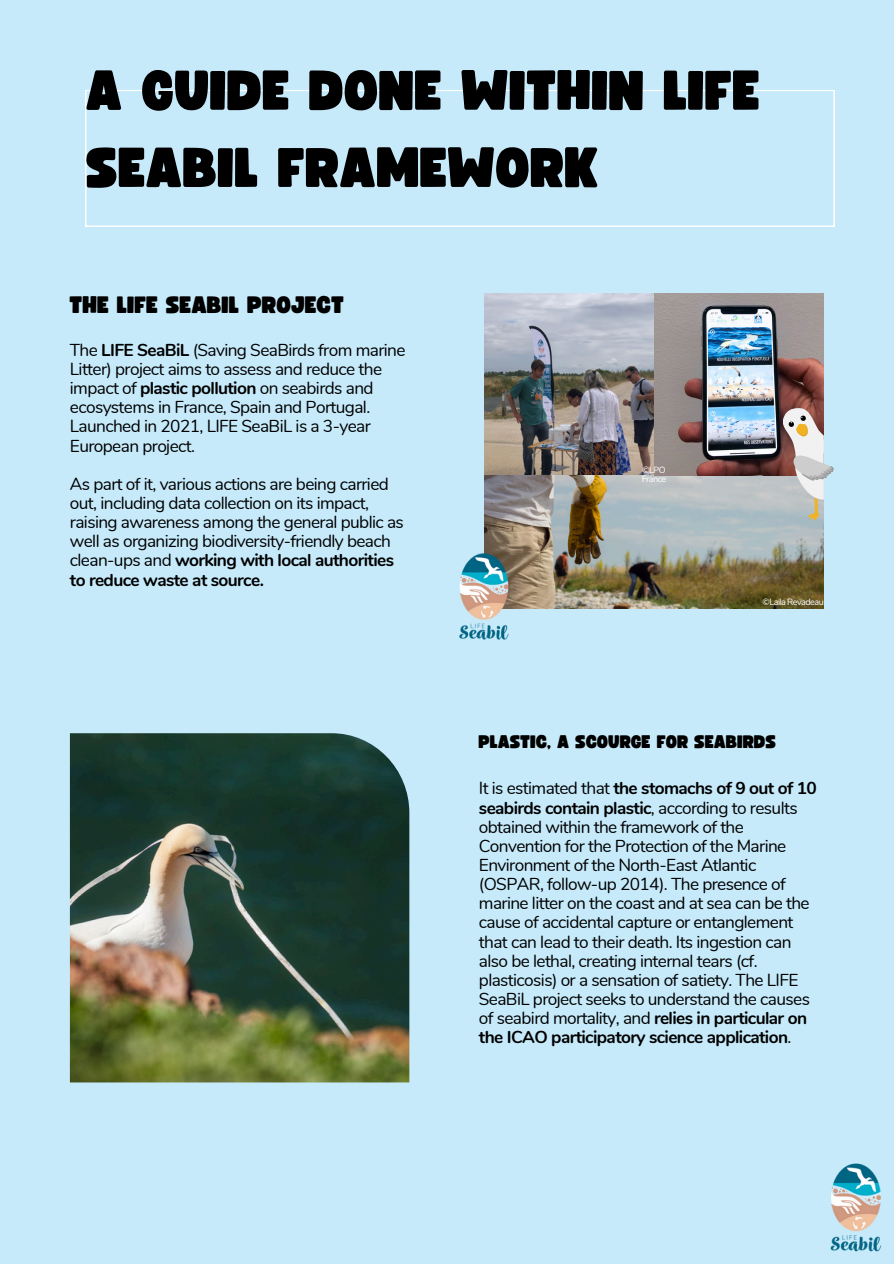
<style>
.page{position:relative;width:894px;height:1264px;background:#fff}
.page>*{position:absolute;margin:0;border:0;box-sizing:border-box;transform-origin:0 0}
.t1{font:55.35px/77.1px "Funtastic";color:#000}
.t2{font:23.4px "Funtastic";color:#000}
.t3{font:18px "Funtastic";color:#000}
.t4{font:17.25px/19.2px "Nunito";letter-spacing:-.035em;color:#000}
.t5{font:9px/9.8px "Nunito";letter-spacing:-.06em;color:#fff}
.s1{font-weight:700}
</style>
<div class="page">
<div style="left:0;top:0;width:893px;height:1263px;background:#c6eafa"></div>
<svg style="left:85px;top:90px;width:748px;height:136px"></svg>
<img style="left:70px;top:733px;width:339px;height:349px">
<img style="left:484px;top:293px;width:339px;height:315px">
<img style="left:459px;top:542px;width:61px;height:98px">
<svg style="left:783px;top:408px;width:51px;height:112px"></svg>
<img style="left:830px;top:1163px;width:52px;height:89px">
<p class="t1" style="left:86px;top:55px;width:675px">A GUIDE DONE WITHIN LIFE<br>SEABIL FRAMEWORK</p>
<p class="t2" style="left:70px;top:294px;width:276px">THE LIFE SEABIL PROJECT</p>
<p class="t4" style="left:70px;top:340px;width:337px">The <span class="s1">LIFE SeaBiL</span> (Saving SeaBirds from marine Litter) project aims to assess and reduce the impact of <span class="s1">plastic pollution</span> on seabirds and ecosystems in France, Spain and Portugal.<br>Launched in 2021, LIFE SeaBiL is a 3-year European project.</p>
<p class="t4" style="left:70px;top:474px;width:335px">As part of it, various actions are being carried out, including data collection on its impact, raising awareness among the general public as well as organizing biodiversity-friendly beach clean-ups and <span class="s1">working with local authorities to reduce waste at source.</span></p>
<h4 class="t5" style="left:641px;top:464px;width:26px">©LPO<br>France</h4>
<h3 class="t5" style="left:762px;top:597px;width:63px">©Laila Revadeau</h3>
<p class="t3" style="left:479px;top:734px;width:299px">PLASTIC, A SCOURGE FOR SEABIRDS</p>
<p class="t4" style="left:479px;top:779px;width:339px">It is estimated that <span class="s1">the stomachs of 9 out of 10 seabirds contain plastic</span>, according to results obtained within the framework of the Convention for the Protection of the Marine Environment of the North-East Atlantic (OSPAR, follow-up 2014). The presence of marine litter on the coast and at sea can be the cause of accidental capture or entanglement that can lead to their death. Its ingestion can also be lethal, creating internal tears (cf. plasticosis) or a sensation of satiety. The LIFE SeaBiL project seeks to understand the causes of seabird mortality, and <span class="s1">relies in particular on the ICAO participatory science application</span>.</p>
</div>
